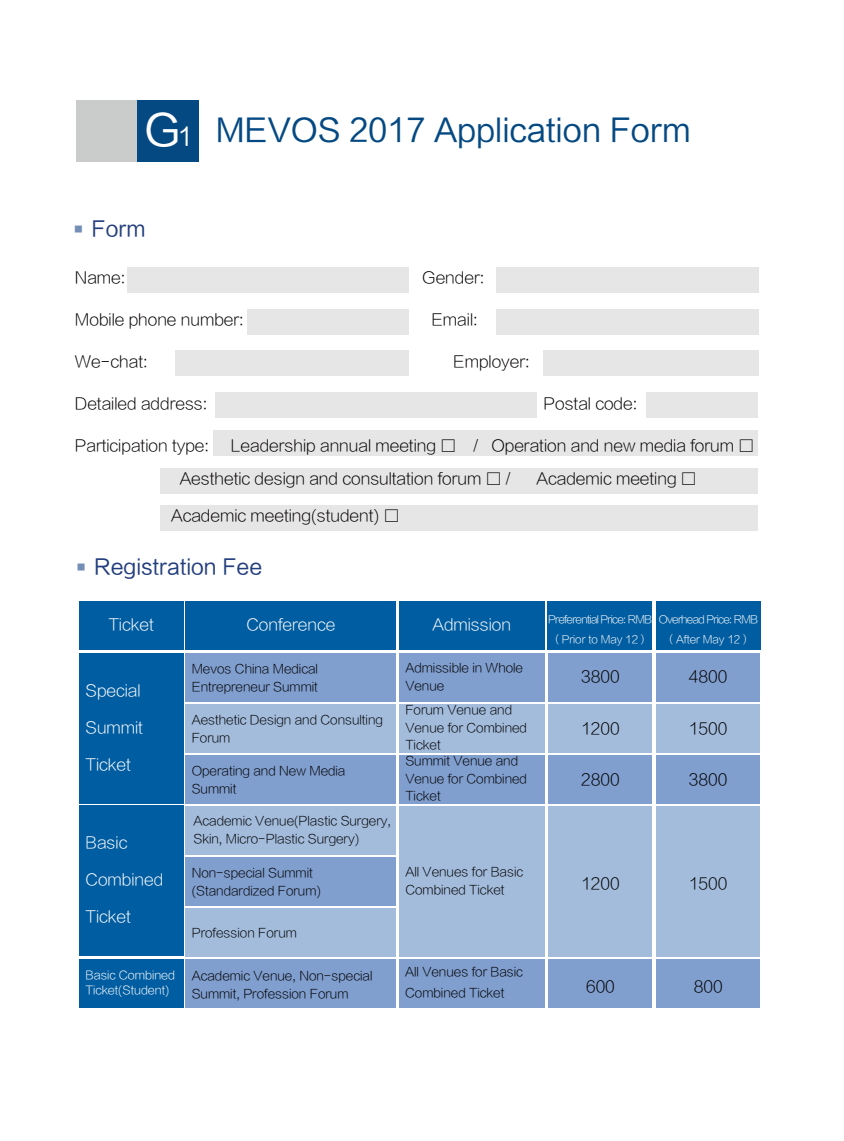
<style>
.page{position:relative;width:844px;height:1141px;background:#fff}
.page>*{position:absolute;margin:0;border:0;box-sizing:border-box;transform-origin:0 0}
.t1{font:31.5px "FZLTHK GBK1 0";color:#054982}
.t2{font:21px "FZLTHK GBK1 0";color:#233e7f}
.t3{font:15.75px/33.2px "FZLTXHK GBK1 0";color:#040000}
.t4{font:15.75px "FZLTXHK GBK1 0";color:#fff}
.t5{font:15.75px "FZLTXHK GBK1 0";color:#000}
.t6{font:12.25px/17.5px "FZLTXHK GBK1 0";color:#000}
.t7{font:11.38px/15.8px "FZLTXHK GBK1 0";color:#fff}
.t8{font:10.5px "FZLTXHK GBK1 0";letter-spacing:-.06em;color:#fff}
.t9{font:10.5px "FZLTXHK GBK1 0";letter-spacing:-.005em;color:#fff}
.s1{font-size:43.23px;color:#fff}
</style>
<div class="page">
<div style="left:76px;top:101px;width:62px;height:61px;background:#cacbcb"></div>
<div style="left:138px;top:101px;width:61px;height:61px;background:#054982"></div>
<div style="left:79px;top:601px;width:104px;height:48px;background:#005da1"></div>
<div style="left:79px;top:653px;width:104px;height:150px;background:#005da1"></div>
<div style="left:547px;top:601px;width:105px;height:48px;background:#005da1"></div>
<div style="left:655px;top:601px;width:105px;height:48px;background:#005da1"></div>
<div style="left:185px;top:601px;width:211px;height:48px;background:#005da1"></div>
<div style="left:185px;top:653px;width:211px;height:48px;background:#809ece"></div>
<div style="left:185px;top:704px;width:211px;height:48px;background:#a3bcdc"></div>
<div style="left:185px;top:755px;width:211px;height:48px;background:#809ece"></div>
<div style="left:399px;top:653px;width:145px;height:48px;background:#809ece"></div>
<div style="left:399px;top:704px;width:145px;height:48px;background:#a3bcdc"></div>
<div style="left:399px;top:755px;width:145px;height:48px;background:#809ece"></div>
<div style="left:399px;top:806px;width:145px;height:150px;background:#a3bcdc"></div>
<div style="left:548px;top:806px;width:104px;height:150px;background:#a3bcdc"></div>
<div style="left:656px;top:806px;width:103px;height:150px;background:#a3bcdc"></div>
<div style="left:548px;top:653px;width:104px;height:48px;background:#809ece"></div>
<div style="left:548px;top:704px;width:104px;height:48px;background:#a3bcdc"></div>
<div style="left:548px;top:755px;width:104px;height:48px;background:#809ece"></div>
<div style="left:656px;top:653px;width:103px;height:48px;background:#809ece"></div>
<div style="left:656px;top:704px;width:103px;height:48px;background:#a3bcdc"></div>
<div style="left:656px;top:755px;width:103px;height:48px;background:#809ece"></div>
<div style="left:399px;top:959px;width:145px;height:48px;background:#809ece"></div>
<div style="left:548px;top:959px;width:104px;height:48px;background:#809ece"></div>
<div style="left:656px;top:959px;width:103px;height:48px;background:#809ece"></div>
<div style="left:79px;top:805px;width:104px;height:150px;background:#005da1"></div>
<div style="left:185px;top:806px;width:211px;height:48px;background:#a3bcdc"></div>
<div style="left:185px;top:857px;width:211px;height:48px;background:#809ece"></div>
<div style="left:185px;top:908px;width:211px;height:48px;background:#a3bcdc"></div>
<div style="left:185px;top:959px;width:211px;height:48px;background:#809ece"></div>
<div style="left:79px;top:959px;width:104px;height:48px;background:#005da1"></div>
<div style="left:399px;top:601px;width:145px;height:48px;background:#005da1"></div>
<div style="left:213px;top:430px;width:544px;height:26px;background:#e6e6e7"></div>
<div style="left:161px;top:505px;width:596px;height:25px;background:#e6e6e7"></div>
<div style="left:161px;top:468px;width:596px;height:26px;background:#e6e6e7"></div>
<div style="left:127px;top:267px;width:282px;height:26px;background:#e6e6e7"></div>
<div style="left:496px;top:267px;width:262px;height:26px;background:#e6e6e7"></div>
<div style="left:247px;top:309px;width:162px;height:26px;background:#e6e6e7"></div>
<div style="left:496px;top:309px;width:262px;height:26px;background:#e6e6e7"></div>
<div style="left:176px;top:350px;width:233px;height:26px;background:#e6e6e7"></div>
<div style="left:215px;top:392px;width:321px;height:25px;background:#e6e6e7"></div>
<div style="left:543px;top:350px;width:215px;height:26px;background:#e6e6e7"></div>
<div style="left:645px;top:392px;width:112px;height:25px;background:#e6e6e7"></div>
<h1 class="t1" style="left:144px;top:113px;width:548px"><span class="s1">G</span><sub>1</sub> MEVOS 2017 Application Form</h1>
<h2 class="t2" style="left:74px;top:217px;width:73px"><sup>■</sup> Form</h2>
<p class="t3" style="left:75px;top:262px;width:52px">Name:</p>
<p class="t3" style="left:422px;top:262px;width:63px">Gender:</p>
<p class="t3" style="left:75px;top:304px;width:170px">Mobile phone number:</p>
<p class="t3" style="left:431px;top:304px;width:48px">Email:</p>
<p class="t3" style="left:75px;top:346px;width:74px">We-chat:</p>
<p class="t3" style="left:453px;top:346px;width:78px">Employer:</p>
<p class="t3" style="left:75px;top:388px;width:134px">Detailed address:</p>
<p class="t3" style="left:543px;top:388px;width:95px">Postal code:</p>
<p class="t3" style="left:75px;top:430px;width:136px">Participation type:</p>
<p class="t3" style="left:180px;top:430px;width:575px;text-indent:51px">Leadership annual meeting □ / Operation and new media forum □<br>Aesthetic design and consultation forum □ /</p>
<p class="t3" style="left:536px;top:463px;width:162px">Academic meeting □</p>
<p class="t3" style="left:171px;top:500px;width:230px">Academic meeting(student) □</p>
<h2 class="t2" style="left:77px;top:555px;width:187px"><sup>■</sup> Registration Fee</h2>
<p class="t4" style="left:108px;top:616px;width:47px">Ticket</p>
<p class="t4" style="left:246px;top:616px;width:90px">Conference</p>
<p class="t4" style="left:432px;top:616px;width:80px">Admission</p>
<p class="t8" style="left:548px;top:614px;width:105px">Preferential Price: RMB</p>
<p class="t8" style="left:658px;top:614px;width:101px">Overhead Price: RMB</p>
<p class="t9" style="left:551px;top:633px;width:99px">（Prior to May 12）</p>
<p class="t6" style="left:405px;top:659px;width:119px">Admissible in Whole<br>Venue</p>
<p class="t6" style="left:192px;top:661px;width:128px">Mevos China Medical<br>Entrepreneur Summit</p>
<p class="t5" style="left:581px;top:668px;width:40px">3800</p>
<p class="t5" style="left:581px;top:720px;width:40px">1200</p>
<p class="t5" style="left:581px;top:771px;width:40px">2800</p>
<p class="t4" style="left:85px;top:682px;width:57px">Special</p>
<p class="t4" style="left:85px;top:719px;width:59px">Summit</p>
<p class="t4" style="left:85px;top:756px;width:47px">Ticket</p>
<p class="t6" style="left:405px;top:753px;width:123px">Summit Venue and<br>Venue for Combined<br>Ticket</p>
<p class="t6" style="left:405px;top:702px;width:123px">Forum Venue and<br>Venue for Combined<br>Ticket</p>
<p class="t6" style="left:192px;top:712px;width:193px">Aesthetic Design and Consulting<br>Forum</p>
<p class="t6" style="left:192px;top:763px;width:155px">Operating and New Media<br>Summit</p>
<p class="t4" style="left:85px;top:834px;width:43px">Basic</p>
<p class="t4" style="left:85px;top:871px;width:79px">Combined</p>
<p class="t4" style="left:85px;top:908px;width:47px">Ticket</p>
<p class="t7" style="left:85px;top:967px;width:91px">Basic Combined<br>Ticket(Student)</p>
<p class="t6" style="left:193px;top:812px;width:199px">Academic Venue(Plastic Surgery,<br>Skin, Micro-Plastic Surgery)</p>
<p class="t6" style="left:192px;top:865px;width:131px">Non-special Summit (Standardized Forum)</p>
<p class="t6" style="left:192px;top:924px;width:107px">Profession Forum</p>
<p class="t6" style="left:192px;top:968px;width:182px">Academic Venue, Non-special<br>Summit, Profession Forum</p>
<p class="t6" style="left:405px;top:863px;width:119px">All Venues for Basic<br>Combined Ticket</p>
<p class="t6" style="left:405px;top:962px;width:119px;line-height:21px">All Venues for Basic<br>Combined Ticket</p>
<p class="t5" style="left:581px;top:875px;width:40px">1200</p>
<p class="t5" style="left:586px;top:978px;width:30px">600</p>
<p class="t9" style="left:665px;top:633px;width:87px">（After May 12）</p>
<p class="t5" style="left:688px;top:668px;width:40px">4800</p>
<p class="t5" style="left:688px;top:720px;width:40px">1500</p>
<p class="t5" style="left:688px;top:771px;width:40px">3800</p>
<p class="t5" style="left:688px;top:875px;width:40px">1500</p>
<p class="t5" style="left:693px;top:978px;width:30px">800</p>
</div>
